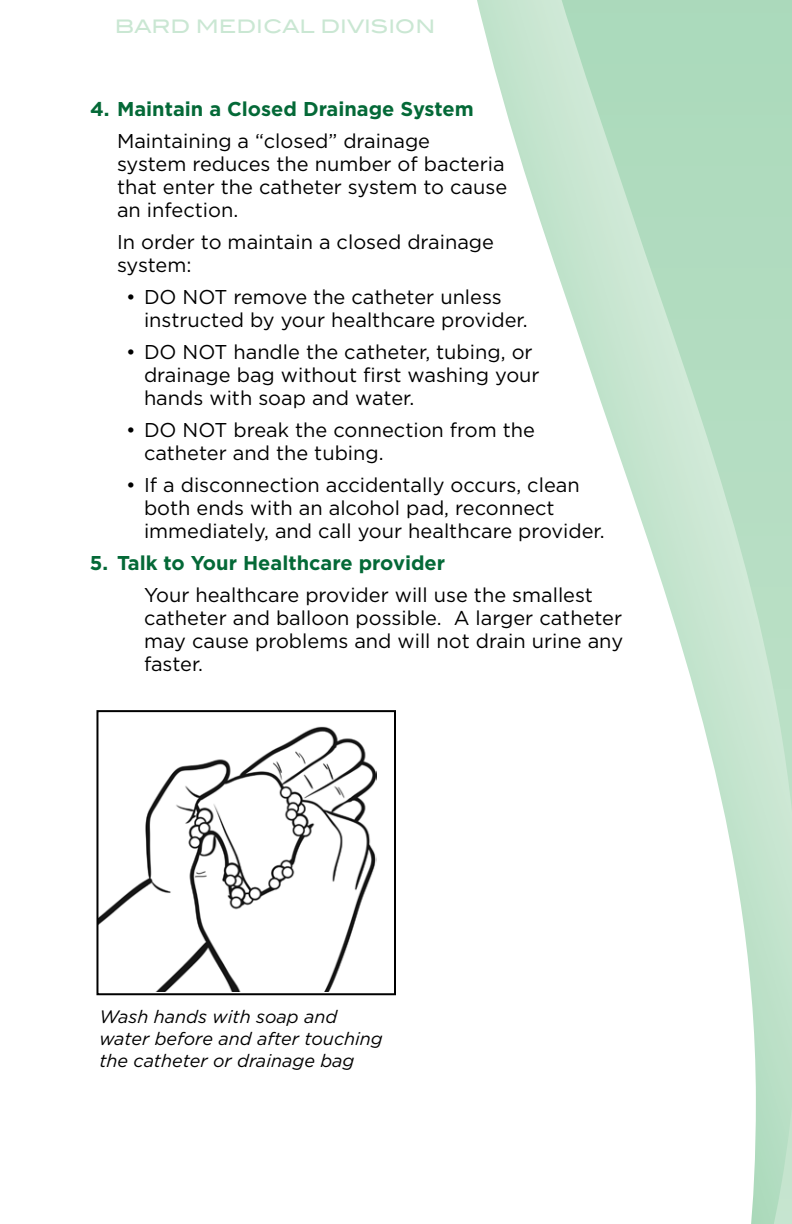
<style>
.page{position:relative;width:792px;height:1224px;background:#fff}
.page>*{position:absolute;margin:0;border:0;box-sizing:border-box;transform-origin:0 0}
.t1{font:20px/23px "Gotham";color:#000}
.t2{font:700 20px "Gotham";color:#046937}
.t3{font:18.6px "Blair ITC Std";color:#cae7d3}
.t4{font:italic 18px/21.6px "Gotham";color:#000}
</style>
<div class="page">
<svg style="left:477px;top:0;width:79px;height:268px"></svg>
<svg style="left:556px;top:0;width:236px;height:1224px"></svg>
<img style="left:99px;top:726px;width:278px;height:265px">
<div style="left:96px;top:710px;width:300px;height:285px;border:2px solid #000"></div>
<p class="t3" style="left:115px;top:15px;width:322px">BARD MEDICAL DIVISION</p>
<p class="t2" style="left:90px;top:97px;width:385px">4. Maintain a Closed Drainage System</p>
<p class="t1" style="left:117px;top:129px;width:392px">Maintaining a “closed” drainage<br>system reduces the number of bacteria that enter the catheter system to cause an infection.</p>
<p class="t1" style="left:117px;top:230px;width:379px">In order to maintain a closed drainage system:</p>
<p class="t1" style="left:144px;top:285px;width:385px;text-indent:-18px">• DO NOT remove the catheter unless instructed by your healthcare provider.</p>
<p class="t1" style="left:144px;top:340px;width:397px;text-indent:-18px">• DO NOT handle the catheter, tubing, or drainage bag without first washing your hands with soap and water.</p>
<p class="t1" style="left:144px;top:418px;width:393px;text-indent:-18px">• DO NOT break the connection from the catheter and the tubing.</p>
<p class="t1" style="left:144px;top:473px;width:462px;text-indent:-18px">• If a disconnection accidentally occurs, clean both ends with an alcohol pad, reconnect immediately, and call your healthcare provider.</p>
<p class="t2" style="left:90px;top:551px;width:357px">5. Talk to Your Healthcare provider</p>
<p class="t1" style="left:144px;top:583px;width:481px">Your healthcare provider will use the smallest catheter and balloon possible. A larger catheter may cause problems and will not drain urine any faster.</p>
<p class="t4" style="left:99px;top:1006px;width:285px">Wash hands with soap and water before and after touching the catheter or drainage bag</p>
</div>
